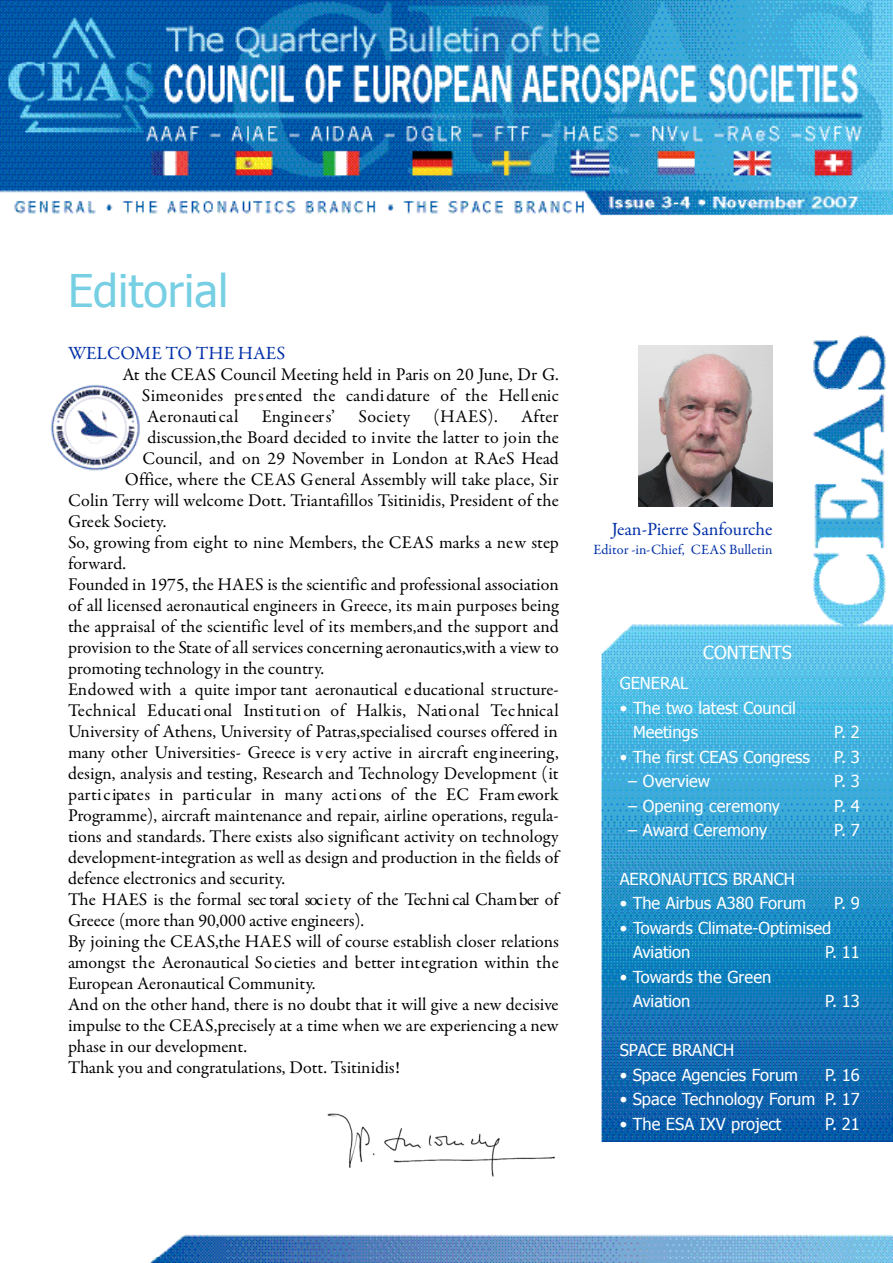
<style>
.page{position:relative;width:893px;height:1263px;background:#fff}
.page>*{position:absolute;margin:0;border:0;box-sizing:border-box;transform-origin:0 0}
.t1{font:45px "Tahoma";color:#77cfe3}
.t2{font:18.75px "Garamond Premr Pro";color:#0230a8}
.t3{font:18px/21px "Garamond Premr Pro";color:#000;text-align:justify}
.t4{font:18px "Tahoma";color:#fff}
.t5{font:16.5px/24.5px "Tahoma";color:#fff}
.t6{font:14.25px "Garamond Premr Pro";color:#0230a8}
</style>
<div class="page">
<img style="left:0;top:0;width:893px;height:65px">
<img style="left:0;top:65px;width:893px;height:1077px">
<img style="left:639px;top:345px;width:134px;height:162px">
<img style="left:157px;top:1234px;width:736px;height:23px">
<img style="left:150px;top:1257px;width:743px;height:6px">
<img style="left:314px;top:1108px;width:246px;height:69px">
<svg style="left:45px;top:379px;width:101px;height:101px"></svg>
<img style="left:51px;top:381px;width:95px;height:94px">
<h1 class="t1" style="left:68px;top:262px;width:162px">Editorial</h1>
<p class="t2" style="left:68px;top:346px;width:219px">WELCOME TO THE HAES</p>
<p class="t3" style="left:142px;top:366px;width:418px;text-indent:-19px">At the CEAS Council Meeting held in Paris on 20 June, Dr G.<br>S im eonides pre s ented the can di dature of the He ll enic Aeronauti cal</p>
<p class="t3" style="left:262px;top:408px;width:75px">Engin eer s’</p>
<p class="t3" style="left:359px;top:408px;width:53px">Soc ie ty</p>
<p class="t3" style="left:433px;top:408px;width:66px">(HAES).</p>
<p class="t3" style="left:521px;top:408px;width:39px">After</p>
<p class="t3" style="left:148px;top:429px;width:413px">discussion,the Board decided to invite the latter to join the</p>
<p class="t3" style="left:143px;top:449px;width:418px">Council, and on 29 November in London at RAeS Head</p>
<p class="t3" style="left:125px;top:471px;width:435px">Office, where the CEAS General Assembly will take place, Sir</p>
<p class="t3" style="left:68px;top:492px;width:492px">Colin Terry will welcome Dott. Triantafillos Tsitinidis, President of the</p>
<p class="t3" style="left:68px;top:512px;width:100px">Greek Society.</p>
<p class="t3" style="left:68px;top:534px;width:492px">So, growing from eight to nine Members, the CEAS marks a new step</p>
<p class="t3" style="left:68px;top:555px;width:59px">forward.</p>
<p class="t3" style="left:68px;top:575px;width:492px">Founded in 1975, the HAES is the scientific and professional association</p>
<p class="t3" style="left:68px;top:597px;width:492px">of all licensed aeronautical engineers in Greece, its main purposes being</p>
<p class="t3" style="left:68px;top:618px;width:492px">the appraisal of the scientific level of its members,and the support and</p>
<p class="t3" style="left:68px;top:638px;width:492px">provision to the State of all services concerning aeronautics,with a view to</p>
<p class="t3" style="left:68px;top:660px;width:258px">promoting technology in the country.</p>
<p class="t3" style="left:68px;top:681px;width:492px">Endowed with a quite impor tant aeronautical educational structure-</p>
<p class="t3" style="left:68px;top:701px;width:492px">Tec hnical Edu cati onal Insti tuti on of Halkis, Nati onal Tec hnical</p>
<p class="t3" style="left:68px;top:723px;width:491px">University of Athens, University of Patras,specialised courses offered in</p>
<p class="t3" style="left:68px;top:744px;width:492px">many other Universities- Greece is very active in aircraft engineering,</p>
<p class="t3" style="left:68px;top:764px;width:492px">design, analysis and testing, Research and Technology Development (it</p>
<p class="t3" style="left:68px;top:786px;width:492px">parti c ipates in parti c ular in many acti ons of the EC Fram ework</p>
<p class="t3" style="left:68px;top:807px;width:492px">Programme), aircraft maintenance and repair, airline operations, regula-</p>
<p class="t3" style="left:68px;top:827px;width:492px">tions and standards. There exists also significant activity on technology</p>
<p class="t3" style="left:68px;top:849px;width:492px">development-integration as well as design and production in the fields of</p>
<p class="t3" style="left:68px;top:870px;width:219px">defence electronics and security.</p>
<p class="t3" style="left:68px;top:890px;width:492px">The HAES is the formal sec toral soc i e ty of the Tec hni cal Cham ber of</p>
<p class="t3" style="left:68px;top:912px;width:298px">G reece (more than 90,000 active engin eer s ) .</p>
<p class="t3" style="left:68px;top:933px;width:492px">By joining the CEAS,the HAES will of course establish closer relations</p>
<p class="t3" style="left:68px;top:953px;width:492px">amongst the Aeronautical Societies and better integration within the</p>
<p class="t3" style="left:68px;top:975px;width:249px">European Aeronautical Community.</p>
<p class="t3" style="left:68px;top:996px;width:492px">And on the other hand, there is no doubt that it will give a new decisive</p>
<p class="t3" style="left:68px;top:1016px;width:492px">impulse to the CEAS,precisely at a time when we are experiencing a new</p>
<p class="t3" style="left:68px;top:1038px;width:181px">phase in our development.</p>
<p class="t3" style="left:68px;top:1059px;width:333px">Thank you and congratulations, Dott. Tsitinidis!</p>
<p class="t2" style="left:612px;top:521px;width:162px">Jean-Pierre Sanfourche</p>
<p class="t6" style="left:593px;top:544px;width:181px">Editor -in-Chief, CEAS Bulletin</p>
<p class="t4" style="left:703px;top:641px;width:90px">CONTENTS</p>
<p class="t5" style="left:620px;top:671px;width:70px">GENERAL</p>
<p class="t5" style="left:633px;top:695px;width:164px;text-indent:-13px">• The two latest Council<br>Meetings</p>
<p class="t5" style="left:834px;top:720px;width:27px">P. 2</p>
<p class="t5" style="left:620px;top:744px;width:192px">• The first CEAS Congress</p>
<p class="t5" style="left:834px;top:744px;width:27px">P. 3</p>
<p class="t5" style="left:628px;top:769px;width:83px">– Overview</p>
<p class="t5" style="left:834px;top:769px;width:27px">P. 3</p>
<p class="t5" style="left:628px;top:793px;width:153px">– Opening ceremony</p>
<p class="t5" style="left:834px;top:793px;width:27px">P. 4</p>
<p class="t5" style="left:628px;top:818px;width:140px">– Award Ceremony</p>
<p class="t5" style="left:834px;top:818px;width:27px">P. 7</p>
<p class="t5" style="left:620px;top:866px;width:177px">AERONAUTICS BRANCH</p>
<p class="t5" style="left:620px;top:891px;width:188px">• The Airbus A380 Forum</p>
<p class="t5" style="left:834px;top:891px;width:27px">P. 9</p>
<p class="t5" style="left:633px;top:915px;width:200px;text-indent:-13px">• Towards Climate-Optimised<br>Aviation</p>
<p class="t5" style="left:825px;top:940px;width:36px">P. 11</p>
<p class="t5" style="left:633px;top:964px;width:140px;text-indent:-13px">• Towards the Green<br>Aviation</p>
<p class="t5" style="left:825px;top:989px;width:36px">P. 13</p>
<p class="t5" style="left:620px;top:1037px;width:116px">SPACE BRANCH</p>
<p class="t5" style="left:620px;top:1062px;width:180px">• Space Agencies Forum</p>
<p class="t5" style="left:825px;top:1062px;width:36px">P. 16</p>
<p class="t5" style="left:620px;top:1086px;width:242px">• Space Technology Forum P. 17</p>
<p class="t5" style="left:620px;top:1111px;width:163px">• The ESA IXV project</p>
<p class="t5" style="left:825px;top:1111px;width:36px">P. 21</p>
</div>
